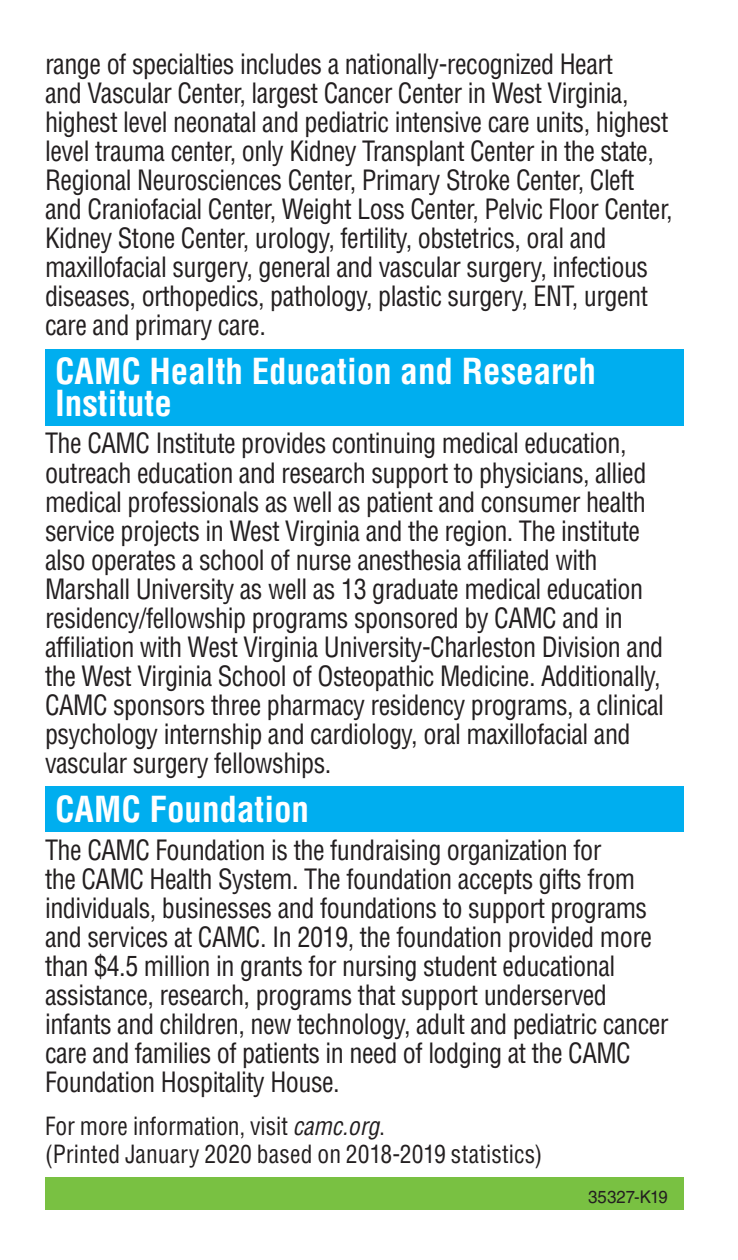
<style>
.page{position:relative;width:738px;height:1260px;background:#fff}
.page>*{position:absolute;margin:0;border:0;box-sizing:border-box;transform-origin:0 0}
.Subhead_1{font:700 condensed 35px/31.5px "Helvetica LT Std";color:#fff}
.Body_text{font:condensed 27.3px/29.1px "Helvetica LT Std";letter-spacing:-.02em;color:#231f20;scale:.96 1}
.Body_text-2{font:condensed 24.5px/28px "Helvetica LT Std";letter-spacing:.005em;color:#231f20;scale:.96 1}
.Body_text-3{font:17.5px "Helvetica LT Std";color:#231f20;scale:.96 1}
.s1{font-style:italic}
</style>
<div class="page">
<div style="left:45px;top:1177px;width:638px;height:33px;background:#79c142"></div>
<div style="left:45px;top:349px;width:638px;height:76px;background:#00aeef"></div>
<div style="left:45px;top:787px;width:638px;height:45px;background:#00aeef"></div>
<p class="Body_text" style="left:45px;top:49px;width:655px">range of specialties includes a nationally-recognized Heart<br>and Vascular Center, largest Cancer Center in West Virginia, highest level neonatal and pediatric intensive care units, highest level trauma center, only Kidney Transplant Center in the state, Regional Neurosciences Center, Primary Stroke Center, Cleft and Craniofacial Center, Weight Loss Center, Pelvic Floor Center, Kidney Stone Center, urology, fertility, obstetrics, oral and maxillofacial surgery, general and vascular surgery, infectious diseases, orthopedics, pathology, plastic surgery, ENT, urgent care and primary care.</p>
<p class="Subhead_1" style="left:55px;top:355px;width:542px">CAMC Health Education and Research<br>Institute</p>
<p class="Body_text" style="left:45px;top:429px;width:646px">The CAMC Institute provides continuing medical education, outreach education and research support to physicians, allied medical professionals as well as patient and consumer health service projects in West Virginia and the region. The institute also operates a school of nurse anesthesia affiliated with Marshall University as well as 13 graduate medical education residency/fellowship programs sponsored by CAMC and in affiliation with West Virginia University-Charleston Division and the West Virginia School of Osteopathic Medicine. Additionally, CAMC sponsors three pharmacy residency programs, a clinical psychology internship and cardiology, oral maxillofacial and vascular surgery fellowships.</p>
<p class="Subhead_1" style="left:55px;top:793px;width:255px">CAMC Foundation</p>
<p class="Body_text" style="left:45px;top:835px;width:651px">The CAMC Foundation is the fundraising organization for<br>the CAMC Health System. The foundation accepts gifts from individuals, businesses and foundations to support programs and services at CAMC. In 2019, the foundation provided more than $4.5 million in grants for nursing student educational assistance, research, programs that support underserved infants and children, new technology, adult and pediatric cancer care and families of patients in need of lodging at the CAMC Foundation Hospitality House.</p>
<p class="Body_text-2" style="left:45px;top:1112px;width:519px">For more information, visit <span class="s1">camc.org</span>.<br>(Printed January 2020 based on 2018-2019 statistics)</p>
<p class="Body_text-3" style="left:588px;top:1187px;width:85px">35327-K19</p>
</div>
